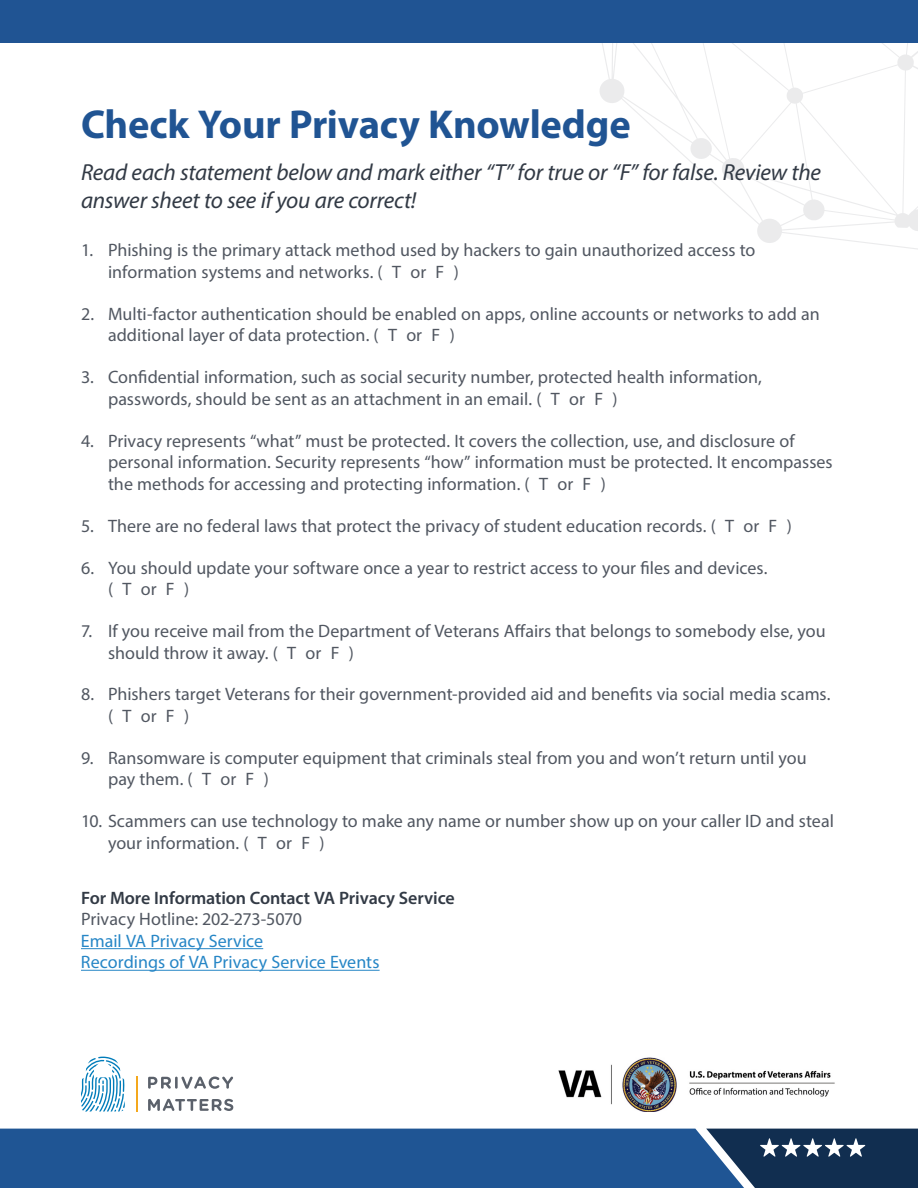
<style>
.page{position:relative;width:918px;height:1188px;background:#fff}
.page>*{position:absolute;margin:0;border:0;box-sizing:border-box;transform-origin:0 0}
.t1{font:700 40.5px "Myriad Pro";letter-spacing:-.005em;color:#205493}
.Subtitle{font:italic 23.25px/27.9px "Myriad Pro";letter-spacing:-.01em;color:#323a45}
.t2{font:18px/21.6px "Myriad Pro";color:#515761}
.Body_Text{font:18px/21.6px "Myriad Pro";color:#2686c6}
.Heading_3{font:600 18px "Myriad Pro";letter-spacing:-.005em;color:#323a45}
.s1{color:#515761}
</style>
<div class="page">
<svg style="left:600px;top:43px;width:318px;height:207px"></svg>
<div style="left:0;top:0;width:918px;height:43px;background:#205493"></div>
<div style="left:0;top:1129px;width:706px;height:59px;background:#1f5594"></div>
<svg style="left:706px;top:1129px;width:212px;height:59px;background:#294566"></svg>
<hr style="left:81px;top:948px;width:182px;height:1px;background:#2686c6">
<hr style="left:81px;top:970px;width:299px;height:1px;background:#2686c6">
<hr style="left:136px;top:1076px;width:2px;height:35px;background:#f4a81d">
<svg style="left:148px;top:1077px;width:85px;height:12px"></svg>
<svg style="left:148px;top:1099px;width:85px;height:12px"></svg>
<svg style="left:81px;top:1057px;width:44px;height:55px"></svg>
<img style="left:558px;top:1057px;width:277px;height:55px">
<h1 class="t1" style="left:81px;top:98px;width:551px">Check Your Privacy Knowledge</h1>
<p class="Subtitle" style="left:81px;top:158px;width:742px">Read each statement below and mark either “T” for true or “F” for false. Review the answer sheet to see if you are correct!</p>
<p class="t2" style="left:108px;top:239px;width:649px;text-indent:-27px">1. Phishing is the primary attack method used by hackers to gain unauthorized access to information systems and networks. ( T or F )</p>
<p class="t2" style="left:108px;top:303px;width:713px;text-indent:-27px">2. Multi-factor authentication should be enabled on apps, online accounts or networks to add an additional layer of data protection. ( T or F )</p>
<p class="t2" style="left:108px;top:366px;width:655px;text-indent:-27px">3. Confidential information, such as social security number, protected health information, passwords, should be sent as an attachment in an email. ( T or F )</p>
<p class="t2" style="left:108px;top:430px;width:726px;text-indent:-27px">4. Privacy represents “what” must be protected. It covers the collection, use, and disclosure of personal information. Security represents “how” information must be protected. It encompasses the methods for accessing and protecting information. ( T or F )</p>
<p class="t2" style="left:81px;top:515px;width:712px">5. There are no federal laws that protect the privacy of student education records. ( T or F )</p>
<p class="t2" style="left:108px;top:556px;width:661px;text-indent:-27px">6. You should update your software once a year to restrict access to your files and devices. (TorF)</p>
<p class="t2" style="left:108px;top:620px;width:719px;text-indent:-27px">7. If you receive mail from the Department of Veterans Affairs that belongs to somebody else, you should throw it away. ( T or F )</p>
<p class="t2" style="left:108px;top:683px;width:724px;text-indent:-27px">8. Phishers target Veterans for their government-provided aid and benefits via social media scams. (TorF)</p>
<p class="t2" style="left:108px;top:747px;width:700px;text-indent:-27px">9. Ransomware is computer equipment that criminals steal from you and won’t return until you pay them. ( T or F )</p>
<p class="t2" style="left:108px;top:810px;width:727px;text-indent:-27px">10. Scammers can use technology to make any name or number show up on your caller ID and steal your information. ( T or F )</p>
<h2 class="Heading_3" style="left:81px;top:886px;width:375px">For More Information Contact VA Privacy Service</h2>
<p class="Body_Text" style="left:81px;top:908px;width:300px"><span class="s1">Privacy Hotline: 202-273-5070<br></span>Email VA Privacy Service<br>Recordings of VA Privacy Service Events</p>
</div>
